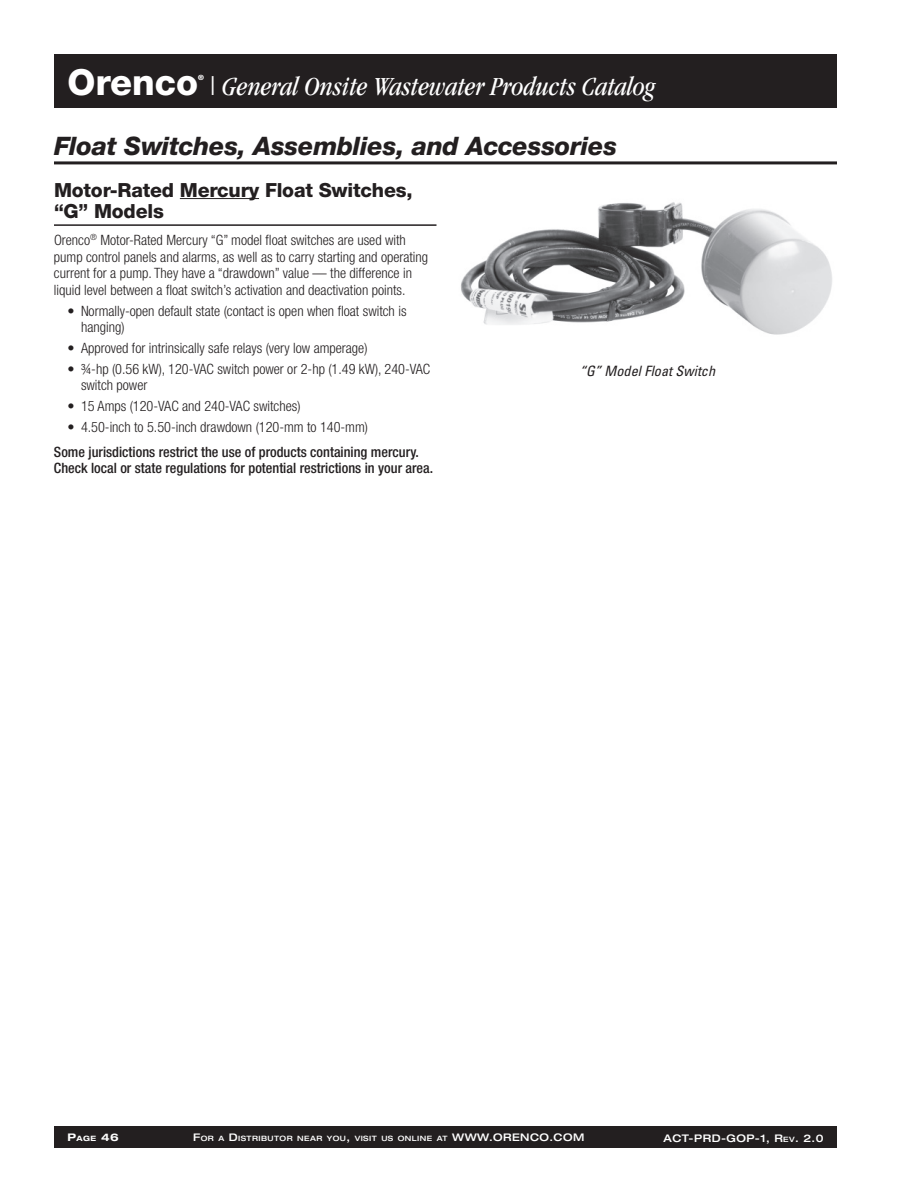
<style>
.page{position:relative;width:918px;height:1188px;background:#fff}
.page>*{position:absolute;margin:0;border:0;box-sizing:border-box;transform-origin:0 0}
.t1{font:800 36px "Helvetica Neue";color:#fff}
.t2{font:italic condensed 27px "Garamond";color:#fff}
.t3{font:italic 800 25.5px "Helvetica Neue";letter-spacing:-.01em;color:#231f20}
.t4{font:800 19.5px/21px "Helvetica Neue";letter-spacing:-.01em;color:#231f20}
.t5{font:300 condensed 14.25px/16.5px "Helvetica Neue";color:#231f20}
.t6{font:500 condensed 14.25px/16.5px "Helvetica Neue";color:#231f20}
.t7{font:italic condensed 14.25px "Univers";color:#231f20}
.t8{font:500 expanded 10.5px "Helvetica Neue";letter-spacing:.04em;color:#fff}
.t9{font:700 expanded 10.5px "Helvetica Neue";color:#fff}
.t10{font:500 expanded 7.35px "Helvetica Neue";letter-spacing:.055em;color:#fff}
.t11{font:800 7.2px "Helvetica Neue";color:#fff}
.s1{font-size:7.35px}
.s2{font-size:10.5px}
</style>
<div class="page">
<div style="left:54px;top:54px;width:783px;height:54px;background:#231f20"></div>
<div style="left:54px;top:1126px;width:783px;height:22px;background:#231f20"></div>
<hr style="left:54px;top:161px;width:783px;height:3px;background:#231f20">
<img style="left:461px;top:202px;width:371px;height:133px">
<hr style="left:180px;top:198px;width:79px;height:1px;background:#231f20">
<hr style="left:54px;top:224px;width:382px;height:2px;background:#231f20">
<h1 class="t1" style="left:68px;top:69px;width:132px">Orenco</h1>
<p class="t11" style="left:198px;top:75px;width:7px">®</p>
<h2 class="t2" style="left:210px;top:75px;width:447px">| General Onsite Wastewater Products Catalog</h2>
<h3 class="t3" style="left:54px;top:137px;width:565px">Float Switches, Assemblies, and Accessories</h3>
<h3 class="t4" style="left:54px;top:181px;width:360px">Motor-Rated Mercury Float Switches, “G” Models</h3>
<p class="t5" style="left:54px;top:234px;width:376px">Orenco<sup>®</sup> Motor-Rated Mercury “G” model float switches are used with pump control panels and alarms, as well as to carry starting and operating current for a pump. They have a “drawdown” value — the difference in liquid level between a float switch’s activation and deactivation points.</p>
<p class="t5" style="left:81px;top:304px;width:327px;text-indent:-14px">• Normally-open default state (contact is open when float switch is hanging)</p>
<p class="t5" style="left:67px;top:341px;width:302px">• Approved for intrinsically safe relays (very low amperage)</p>
<p class="t5" style="left:81px;top:362px;width:351px;text-indent:-14px">• ¾-hp (0.56 kW), 120-VAC switch power or 2-hp (1.49 kW), 240-VAC switch power</p>
<p class="t5" style="left:67px;top:399px;width:235px">• 15 Amps (120-VAC and 240-VAC switches)</p>
<p class="t5" style="left:67px;top:420px;width:302px">• 4.50-inch to 5.50-inch drawdown (120-mm to 140-mm)</p>
<p class="t6" style="left:54px;top:445px;width:381px">Some jurisdictions restrict the use of products containing mercury.<br>Check local or state regulations for potential restrictions in your area.</p>
<p class="t7" style="left:580px;top:366px;width:137px">“G” Model Float Switch</p>
<p class="t9" style="left:68px;top:1133px;width:53px">P<span class="s1">AGE</span> 46</p>
<p class="t10" style="left:193px;top:1136px;width:393px"><span class="s2">F</span>OR A <span class="s2">D</span>ISTRIBUTOR NEAR YOU<span class="s2">,</span> VISIT US ONLINE AT <span class="s2">WWW.ORENCO.COM</span></p>
<p class="t8" style="left:664px;top:1134px;width:161px">ACT-PRD-GOP-1, R<span class="s1">EV</span>. 2.0</p>
</div>
